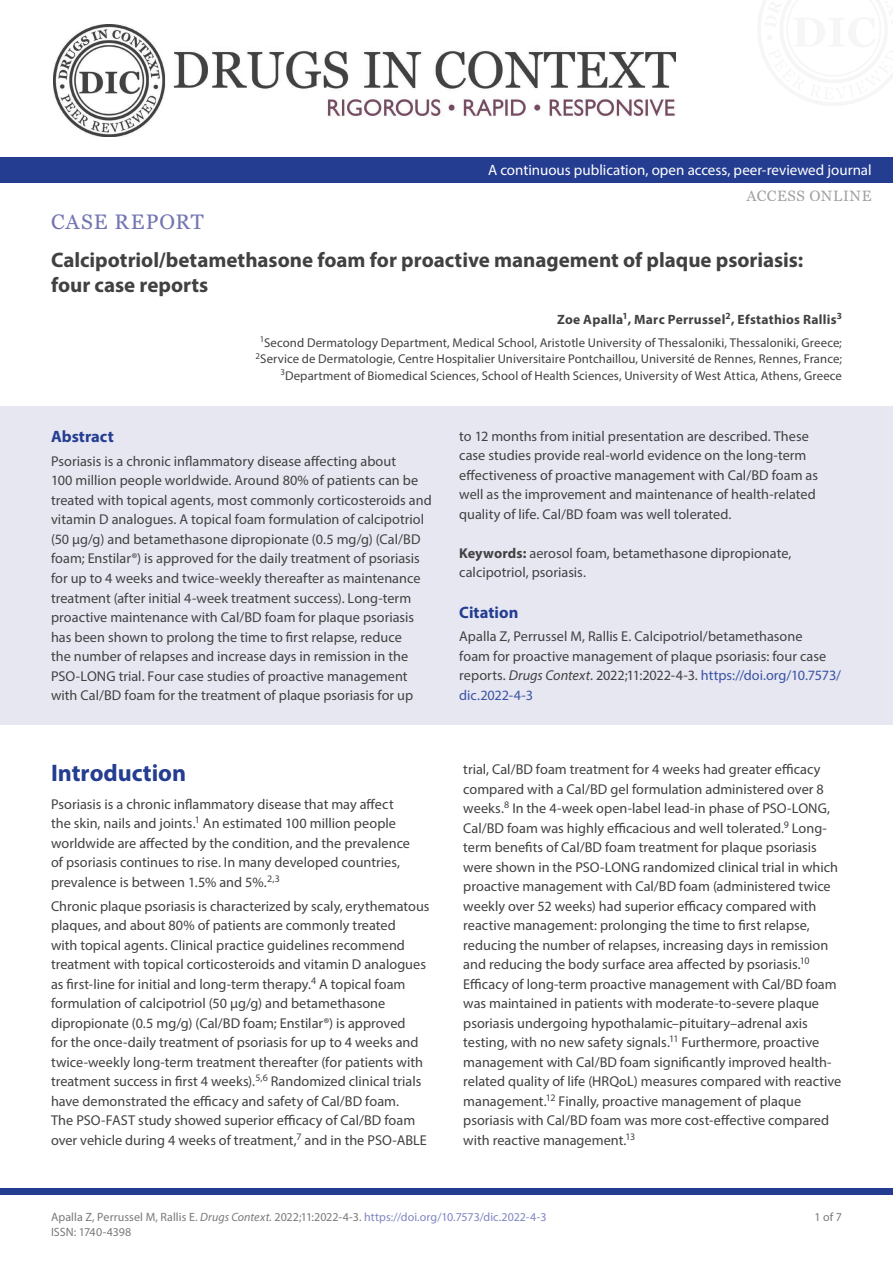
<style>
.page{position:relative;width:893px;height:1263px;background:#fff}
.page>*{position:absolute;margin:0;border:0;box-sizing:border-box;transform-origin:0 0}
.t1{font:700 24px "Myriad Pro";color:#243d91}
.JTL{font:700 21px/25.5px "Myriad Pro";color:#424142}
.SP_JID{font:21px "Georgia";letter-spacing:.045em;color:#7376b2}
.OPH1{font:700 16.5px "Myriad Pro";color:#243d91}
.t2{font:15px "Myriad Pro";color:#fff}
.t3{font:15px "Georgia";letter-spacing:.045em;color:#7c7878}
.TXT_S{font:14.25px/19.5px "Myriad Pro";color:#424142}
.OPTX{font:14.25px/19.5px "Myriad Pro";color:#424142}
.TXT{font:14.25px/19.5px "Myriad Pro";color:#424142}
.OPTXS{font:14.25px/19.5px "Myriad Pro";letter-spacing:.005em;color:#424142}
.JAU{font:700 13.5px "Myriad Pro";letter-spacing:.02em;color:#424142}
.JAF{font:12.75px/16.5px "Myriad Pro";letter-spacing:.01em;color:#424142;text-align:right}
.t4{font:12px "Myriad Pro";letter-spacing:.005em;color:#7c7878}
.s1{font-weight:700}
.s2{font-style:italic}
.s3{color:#3a53a3}
.s4{color:#7f85c1}
</style>
<div class="page">
<div style="left:0;top:157px;width:893px;height:26px;background:#243d91"></div>
<img style="left:53px;top:24px;width:622px;height:112px">
<div style="left:0;top:407px;width:893px;height:318px;background:#e7e7f2"></div>
<div style="left:0;top:1188px;width:893px;height:7px;background:#243d91"></div>
<p class="t2" style="left:488px;top:161px;width:385px">A continuous publication, open access, peer-reviewed journal</p>
<p class="SP_JID" style="left:51px;top:206px;width:154px">CASE REPORT</p>
<p class="t3" style="left:746px;top:185px;width:127px">ACCESS ONLINE</p>
<p class="JTL" style="left:51px;top:246px;width:754px">Calcipotriol/betamethasone foam for proactive management of plaque psoriasis: four case reports</p>
<p class="JAU" style="left:557px;top:310px;width:286px">Zoe Apalla<sup>1</sup>, Marc Perrussel<sup>2</sup>, Efstathios Rallis<sup>3</sup></p>
<p class="JAF" style="left:256px;top:334px;width:588px"><sup>1</sup>Second Dermatology Department, Medical School, Aristotle University of Thessaloniki, Thessaloniki, Greece;<br><sup>2</sup>Service de Dermatologie, Centre Hospitalier Universitaire Pontchaillou, Université de Rennes, Rennes, France;<br><sup>3</sup>Department of Biomedical Sciences, School of Health Sciences, University of West Attica, Athens, Greece</p>
<p class="OPH1" style="left:51px;top:426px;width:64px">Abstract</p>
<p class="OPTX" style="left:51px;top:451px;width:382px">Psoriasis is a chronic inflammatory disease affecting about<br>100 million people worldwide. Around 80% of patients can be treated with topical agents, most commonly corticosteroids and vitamin D analogues. A topical foam formulation of calcipotriol (50 μg/g) and betamethasone dipropionate (0.5 mg/g) (Cal/BD foam; Enstilar®) is approved for the daily treatment of psoriasis for up to 4 weeks and twice-weekly thereafter as maintenance treatment (after initial 4-week treatment success). Long-term proactive maintenance with Cal/BD foam for plaque psoriasis has been shown to prolong the time to first relapse, reduce<br>the number of relapses and increase days in remission in the PSO-LONG trial. Four case studies of proactive management with Cal/BD foam for the treatment of plaque psoriasis for up</p>
<h1 class="t1" style="left:51px;top:758px;width:137px">Introduction</h1>
<p class="TXT" style="left:51px;top:794px;width:361px">Psoriasis is a chronic inflammatory disease that may affect the skin, nails and joints.<sup>1</sup> An estimated 100 million people worldwide are affected by the condition, and the prevalence of psoriasis continues to rise. In many developed countries, prevalence is between 1.5% and 5%.<sup>2,3</sup></p>
<p class="TXT_S" style="left:51px;top:896px;width:380px">Chronic plaque psoriasis is characterized by scaly, erythematous plaques, and about 80% of patients are commonly treated<br>with topical agents. Clinical practice guidelines recommend treatment with topical corticosteroids and vitamin D analogues as first-line for initial and long-term therapy.<sup>4</sup> A topical foam formulation of calcipotriol (50 μg/g) and betamethasone dipropionate (0.5 mg/g) (Cal/BD foam; Enstilar®) is approved<br>for the once-daily treatment of psoriasis for up to 4 weeks and twice-weekly long-term treatment thereafter (for patients with treatment success in first 4 weeks).<sup>5,6</sup> Randomized clinical trials have demonstrated the efficacy and safety of Cal/BD foam.<br>The PSO-FAST study showed superior efficacy of Cal/BD foam over vehicle during 4 weeks of treatment,<sup>7</sup> and in the PSO-ABLE</p>
<p class="OPTX" style="left:459px;top:426px;width:360px">to 12 months from initial presentation are described. These case studies provide real-world evidence on the long-term effectiveness of proactive management with Cal/BD foam as well as the improvement and maintenance of health-related quality of life. Cal/BD foam was well tolerated.</p>
<p class="OPTXS" style="left:459px;top:543px;width:334px"><span class="s1">Keywords:</span> aerosol foam, betamethasone dipropionate, calcipotriol, psoriasis.</p>
<p class="OPH1" style="left:459px;top:601px;width:61px">Citation</p>
<p class="OPTX" style="left:459px;top:626px;width:383px">Apalla Z, Perrussel M, Rallis E. Calcipotriol/betamethasone<br>foam for proactive management of plaque psoriasis: four case reports. <span class="s2">Drugs Context</span>. 2022;11:2022-4-3. <span class="s3">https://doi.org/10.7573/ dic.2022-4-3</span></p>
<p class="TXT_S" style="left:463px;top:759px;width:380px">trial, Cal/BD foam treatment for 4 weeks had greater efficacy compared with a Cal/BD gel formulation administered over 8 weeks.<sup>8</sup> In the 4-week open-label lead-in phase of PSO-LONG, Cal/BD foam was highly efficacious and well tolerated.<sup>9</sup> Long&shy;term benefits of Cal/BD foam treatment for plaque psoriasis were shown in the PSO-LONG randomized clinical trial in which proactive management with Cal/BD foam (administered twice weekly over 52 weeks) had superior efficacy compared with reactive management: prolonging the time to first relapse, reducing the number of relapses, increasing days in remission and reducing the body surface area affected by psoriasis.<sup>10<br></sup>Efficacy of long-term proactive management with Cal/BD foam was maintained in patients with moderate-to-severe plaque psoriasis undergoing hypothalamic–pituitary–adrenal axis testing, with no new safety signals.<sup>11</sup> Furthermore, proactive management with Cal/BD foam significantly improved health&shy;related quality of life (HRQoL) measures compared with reactive management.<sup>12</sup> Finally, proactive management of plaque psoriasis with Cal/BD foam was more cost-effective compared with reactive management.<sup>13</sup></p>
<p class="t4" style="left:51px;top:1209px;width:497px">Apalla Z, Perrussel M, Rallis E. <span class="s2">Drugs Context.</span> 2022;11:2022-4-3. <span class="s4">https://doi.org/10.7573/dic.2022-4-3</span></p>
<p class="t4" style="left:814px;top:1209px;width:29px">1 of 7</p>
<p class="t4" style="left:51px;top:1224px;width:82px">ISSN: 1740-4398</p>
</div>
